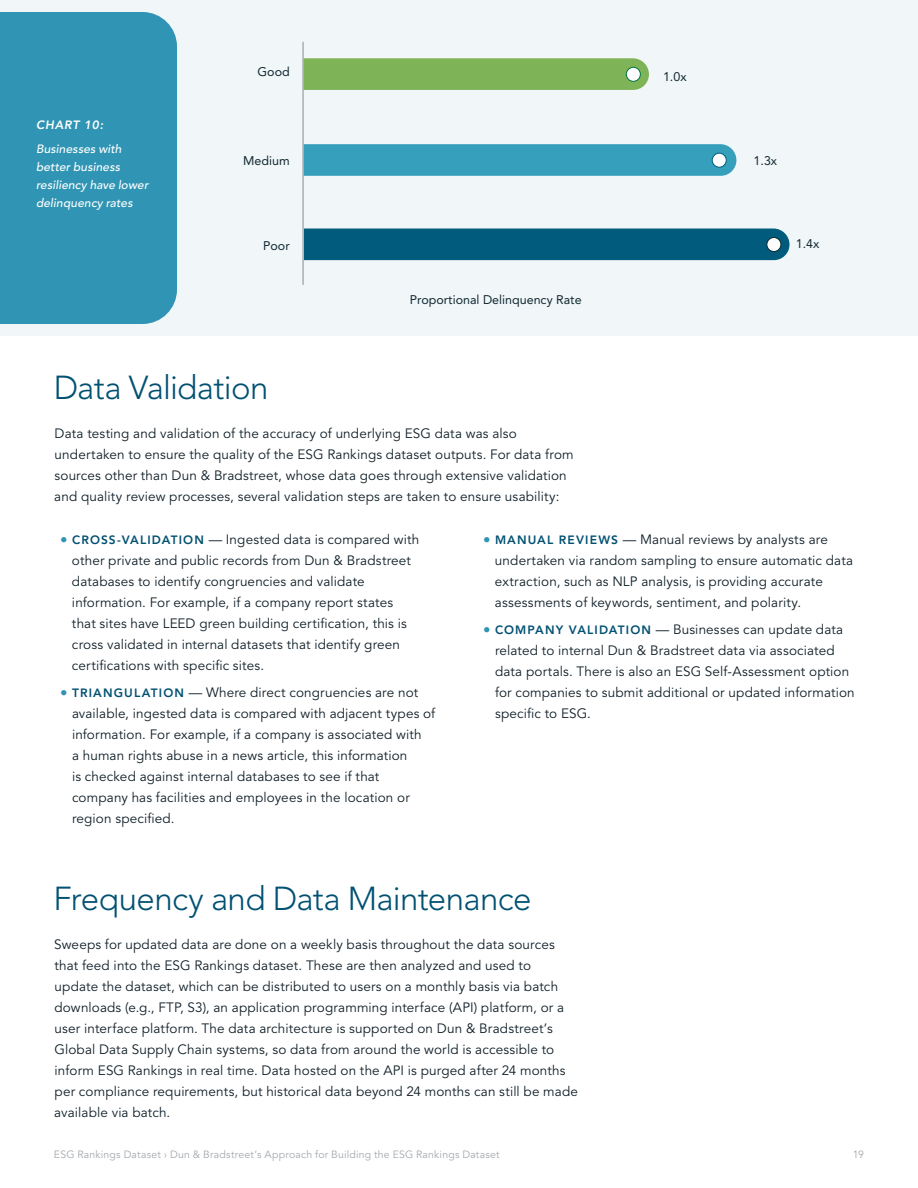
<style>
.page{position:relative;width:918px;height:1188px;background:#fff}
.page>*{position:absolute;margin:0;border:0;box-sizing:border-box;transform-origin:0 0}
.t1{font:300 33px "Avenir LT Std";letter-spacing:-.015em;color:#025172}
.t2{font:13.5px/21px "Avenir LT Std";letter-spacing:.01em;color:#101f28}
.t3{font:12.45px "Avenir LT Std";color:#102831}
.t4{font:italic 500 12px/18px "Avenir LT Std";letter-spacing:.01em;color:#fff}
.t5{font:italic 800 12px "Avenir LT Std";letter-spacing:.06em;color:#fff}
.t6{font:10.5px "Avenir LT Std";letter-spacing:.02em;color:#a4a9ad}
.s1{font-size:15px;color:#3095b4}
.s2{font-weight:800;font-size:12px;color:#025172}
</style>
<div class="page">
<div style="left:0;top:0;width:918px;height:336px;background:#f1f6f8"></div>
<svg style="left:304px;top:58px;width:345px;height:32px;background:#81b45b"></svg>
<div style="left:626px;top:67px;width:14px;height:14px;background:#fff;border-radius:50%"></div>
<div style="left:626px;top:67px;width:15px;height:15px;border:1px solid #00753f;border-radius:50%"></div>
<div style="left:304px;top:144px;width:432px;height:32px;background:#369fbc"></div>
<div style="left:304px;top:229px;width:486px;height:31px;background:#005b7d"></div>
<div style="left:712px;top:153px;width:14px;height:14px;background:#fff;border-radius:50%"></div>
<div style="left:712px;top:153px;width:15px;height:15px;border:1px solid #005b7d;border-radius:50%"></div>
<div style="left:767px;top:237px;width:14px;height:15px;background:#fff;border-radius:50%"></div>
<div style="left:766px;top:237px;width:15px;height:15px;border:1px solid #102831;border-radius:50%"></div>
<hr style="left:302px;top:42px;width:2px;height:242px;background:#adb2b6">
<div style="left:0;top:12px;width:177px;height:312px;background:#3095b4"></div>
<p class="t5" style="left:36px;top:118px;width:69px">CHART 10:</p>
<p class="t4" style="left:36px;top:140px;width:114px">Businesses with better business resiliency have lower delinquency rates</p>
<p class="t3" style="left:258px;top:65px;width:34px">Good</p>
<p class="t3" style="left:243px;top:154px;width:48px">Medium</p>
<p class="t3" style="left:263px;top:238px;width:28px">Poor</p>
<p class="t3" style="left:410px;top:292px;width:173px">Proportional Delinquency Rate</p>
<p class="t3" style="left:663px;top:70px;width:25px">1.0x</p>
<p class="t3" style="left:754px;top:154px;width:25px">1.3x</p>
<p class="t3" style="left:796px;top:237px;width:25px">1.4x</p>
<h1 class="t1" style="left:54px;top:368px;width:216px">Data Validation</h1>
<p class="t2" style="left:54px;top:423px;width:521px">Data testing and validation of the accuracy of underlying ESG data was also undertaken to ensure the quality of the ESG Rankings dataset outputs. For data from sources other than Dun &amp; Bradstreet, whose data goes through extensive validation and quality review processes, several validation steps are taken to ensure usability:</p>
<p class="t2" style="left:72px;top:529px;width:349px;text-indent:-12px"><span class="s1">•</span> <span class="s2">CROSS-VALIDATION</span> — Ingested data is compared with other private and public records from Dun &amp; Bradstreet databases to identify congruencies and validate information. For example, if a company report states that sites have LEED green building certification, this is cross validated in internal datasets that identify green certifications with specific sites.</p>
<p class="t2" style="left:72px;top:682px;width:365px;text-indent:-12px"><span class="s1">•</span> <span class="s2">TRIANGULATION</span> — Where direct congruencies are not available, ingested data is compared with adjacent types of information. For example, if a company is associated with<br>a human rights abuse in a news article, this information<br>is checked against internal databases to see if that company has facilities and employees in the location or region specified.</p>
<p class="t2" style="left:495px;top:529px;width:360px;text-indent:-12px"><span class="s1">•</span> <span class="s2">MANUAL REVIEWS</span> — Manual reviews by analysts are undertaken via random sampling to ensure automatic data extraction, such as NLP analysis, is providing accurate assessments of keywords, sentiment, and polarity.</p>
<p class="t2" style="left:495px;top:619px;width:361px;text-indent:-12px"><span class="s1">•</span> <span class="s2">COMPANY VALIDATION</span> — Businesses can update data related to internal Dun &amp; Bradstreet data via associated data portals. There is also an ESG Self-Assessment option for companies to submit additional or updated information specific to ESG.</p>
<h1 class="t1" style="left:53px;top:879px;width:480px">Frequency and Data Maintenance</h1>
<p class="t2" style="left:54px;top:934px;width:525px">Sweeps for updated data are done on a weekly basis throughout the data sources that feed into the ESG Rankings dataset. These are then analyzed and used to<br>update the dataset, which can be distributed to users on a monthly basis via batch downloads (e.g., FTP, S3), an application programming interface (API) platform, or a user interface platform. The data architecture is supported on Dun &amp; Bradstreet’s Global Data Supply Chain systems, so data from around the world is accessible to inform ESG Rankings in real time. Data hosted on the API is purged after 24 months per compliance requirements, but historical data beyond 24 months can still be made available via batch.</p>
<p class="t6" style="left:54px;top:1148px;width:447px">ESG Rankings Dataset › Dun &amp; Bradstreet’s Approach for Building the ESG Rankings Dataset</p>
<p class="t6" style="left:853px;top:1148px;width:13px">19</p>
</div>
